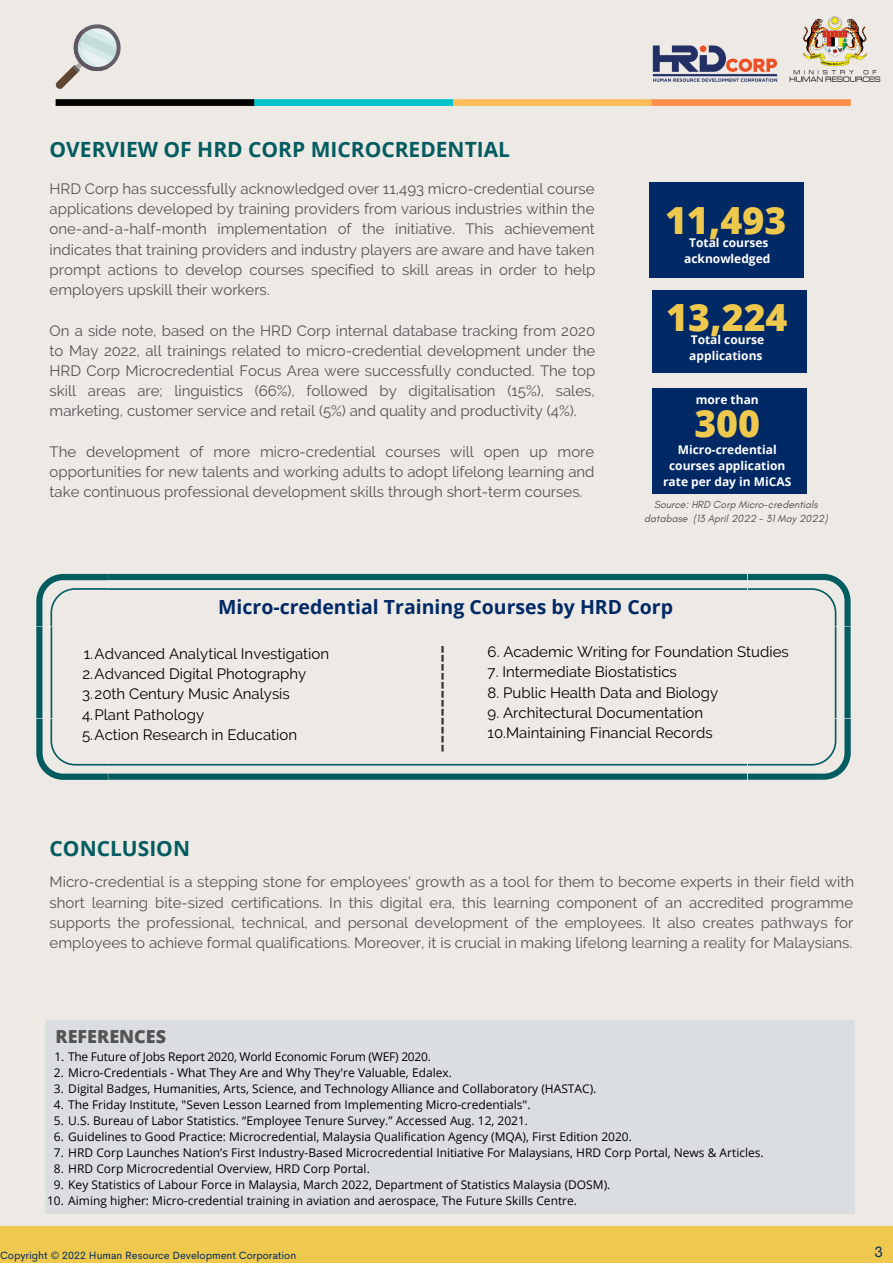
<style>
.page{position:relative;width:893px;height:1264px;background:#fff}
.page>*{position:absolute;margin:0;border:0;box-sizing:border-box;transform-origin:0 0}
.t1{font:800 37.5px "Open Sans";color:#eec94d}
.t2{font:700 21px "Open Sans";color:#035c60}
.t3{font:700 19.5px "Open Sans";color:#002965}
.t4{font:800 18px "Open Sans";color:#545454}
.t5{font:15px/20.2px "Raleway";color:#545454;text-align:justify}
.t6{font:15px/20.2px "Raleway";color:#000}
.t7{font:15px "Cerebri Sans";color:#002965}
.t8{font:12px "Open Sans";color:#000}
.t9{font:700 12px/16px "Open Sans";color:#fff;text-align:center}
.t10{font:12px "Open Sans";letter-spacing:-.02em;color:#000}
.t11{font:10.65px "Cerebri Sans";color:#002965}
.t12{font:italic 10.5px/14px "Glacial Indifference";color:#545454;text-align:center}
.s1{font-style:italic}
</style>
<div class="page">
<div style="left:0;top:0;width:892px;height:1262px;background:#ede9e5"></div>
<svg style="left:55px;top:24px;width:66px;height:65px"></svg>
<div style="left:56px;top:99px;width:199px;height:7px;background:#000"></div>
<div style="left:254px;top:99px;width:199px;height:7px;background:#00c2cb"></div>
<div style="left:453px;top:99px;width:199px;height:7px;background:#ffbd59"></div>
<div style="left:651px;top:99px;width:199px;height:7px;background:#fd9757"></div>
<div style="left:0;top:1226px;width:892px;height:36px;background:#eec94d"></div>
<div style="left:45px;top:1020px;width:809px;height:193px;background:#dbdee1"></div>
<div style="left:649px;top:182px;width:154px;height:96px;background:#002965"></div>
<div style="left:652px;top:291px;width:154px;height:82px;background:#002965"></div>
<div style="left:652px;top:388px;width:154px;height:106px;background:#002965"></div>
<svg style="left:36px;top:574px;width:814px;height:205px"></svg>
<svg style="left:441px;top:646px;width:2px;height:105px"></svg>
<img style="left:636px;top:15px;width:245px;height:90px">
<h2 class="t2" style="left:50px;top:135px;width:462px">OVERVIEW OF HRD CORP MICROCREDENTIAL</h2>
<p class="t5" style="left:50px;top:178px;width:547px">HRD Corp has successfully acknowledged over 11,493 micro-credential course applications developed by training providers from various industries within the one-and-a-half-month implementation of the initiative. This achievement indicates that training providers and industry players are aware and have taken prompt actions to develop courses specified to skill areas in order to help employers upskill their workers.</p>
<p class="t5" style="left:50px;top:320px;width:547px">On a side note, based on the HRD Corp internal database tracking from 2020 to May 2022, all trainings related to micro-credential development under the HRD Corp Microcredential Focus Area were successfully conducted. The top skill areas are; linguistics (66%), followed by digitalisation (15%), sales, marketing, customer service and retail (5%) and quality and productivity (4%).</p>
<p class="t5" style="left:50px;top:441px;width:546px">The development of more micro-credential courses will open up more opportunities for new talents and working adults to adopt lifelong learning and take continuous professional development skills through short-term courses.</p>
<h1 class="t1" style="left:665px;top:193px;width:123px">11,493</h1>
<p class="t9" style="left:684px;top:234px;width:88px">Total courses acknowledged</p>
<h1 class="t1" style="left:666px;top:291px;width:123px">13,224</h1>
<p class="t9" style="left:689px;top:332px;width:76px;text-align:left">Total course applications</p>
<p class="t9" style="left:695px;top:392px;width:65px">more than</p>
<h1 class="t1" style="left:694px;top:397px;width:67px">300</h1>
<p class="t9" style="left:663px;top:441px;width:130px">Micro-credential courses application rate per day in MiCAS</p>
<p class="t12" style="left:644px;top:498px;width:185px">Source: HRD Corp Micro-credentials database (13 April 2022 - 31 May 2022)</p>
<h3 class="t3" style="left:218px;top:592px;width:456px">Micro-credential Training Courses by HRD Corp</h3>
<p class="t6" style="left:82px;top:643px;width:248px">1.Advanced Analytical Investigation<br>2.Advanced Digital Photography<br>3.20th Century Music Analysis<br>4.Plant Pathology<br>5.Action Research in Education</p>
<p class="t6" style="left:487px;top:641px;width:302px">6. Academic Writing for Foundation Studies</p>
<p class="t6" style="left:487px;top:662px;width:191px">7. Intermediate Biostatistics</p>
<p class="t6" style="left:487px;top:682px;width:232px">8. Public Health Data and Biology</p>
<p class="t6" style="left:487px;top:702px;width:226px">9. Architectural Documentation<br>10.Maintaining Financial Records</p>
<h2 class="t2" style="left:50px;top:833px;width:142px">CONCLUSION</h2>
<p class="t5" style="left:50px;top:871px;width:806px">Micro-credential is a stepping stone for employees' growth as a tool for them to become experts in their field with short learning bite-sized certifications. In this digital era, this learning component of an accredited programme supports the professional, technical, and personal development of the employees. It also creates pathways for employees to achieve formal qualifications. Moreover, it is crucial in making lifelong learning a reality for Malaysians.</p>
<p class="t4" style="left:56px;top:1023px;width:112px">REFERENCES</p>
<p class="t10" style="left:54px;top:1047px;width:378px">1. The Future of Jobs Report 2020, World Economic Forum (WEF) 2020.</p>
<p class="t8" style="left:54px;top:1063px;width:399px">2. Micro-Credentials - What They Are and Why They're Valuable, Edalex.</p>
<p class="t8" style="left:54px;top:1079px;width:544px">3. Digital Badges, Humanities, Arts, Science, and Technology Alliance and Collaboratory (HASTAC)<span class="s1">.</span></p>
<p class="t8" style="left:54px;top:1095px;width:478px">4. The Friday Institute, "Seven Lesson Learned from Implementing Micro-credentials".</p>
<p class="t8" style="left:54px;top:1111px;width:475px">5. U.S. Bureau of Labor Statistics. “Employee Tenure Survey.” Accessed Aug. 12, 2021.</p>
<p class="t8" style="left:54px;top:1127px;width:579px">6. Guidelines to Good Practice: Microcredential, Malaysia Qualification Agency (MQA), First Edition 2020.</p>
<p class="t8" style="left:54px;top:1143px;width:711px">7. HRD Corp Launches Nation’s First Industry-Based Microcredential Initiative For Malaysians, HRD Corp Portal, News &amp; Articles.</p>
<p class="t8" style="left:54px;top:1159px;width:317px">8. HRD Corp Microcredential Overview, HRD Corp Portal.</p>
<p class="t8" style="left:54px;top:1175px;width:558px">9. Key Statistics of Labour Force in Malaysia, March 2022, Department of Statistics Malaysia (DOSM).</p>
<p class="t8" style="left:47px;top:1191px;width:531px">10. Aiming higher: Micro-credential training in aviation and aerospace, The Future Skills Centre.</p>
<p class="t11" style="left:0;top:1248px;width:298px">Copyright © 2022 Human Resource Development Corporation</p>
<p class="t7" style="left:874px;top:1241px;width:10px">3</p>
</div>
